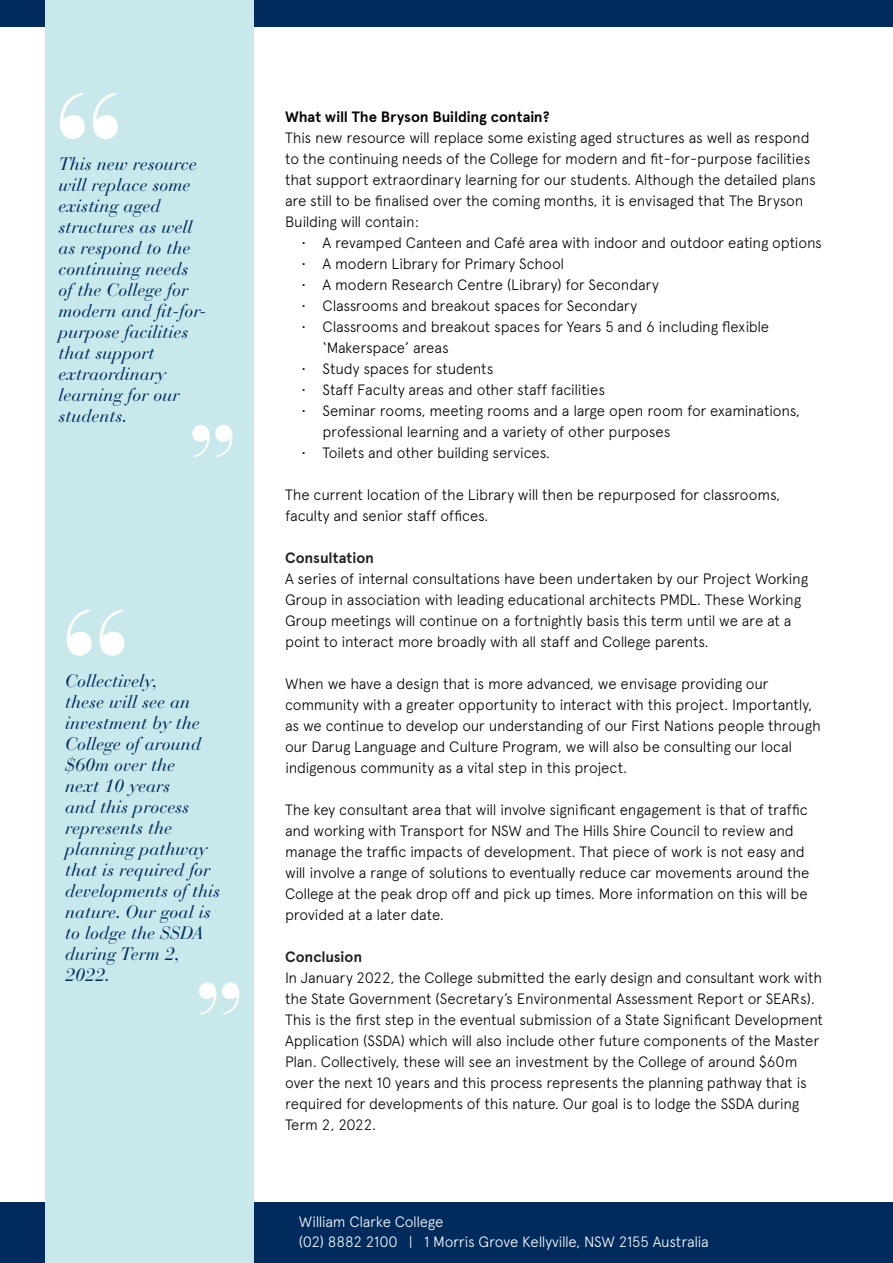
<style>
.page{position:relative;width:893px;height:1263px;background:#fff}
.page>*{position:absolute;margin:0;border:0;box-sizing:border-box;transform-origin:0 0}
.t1{font:700 148.2px "Bauer Bodoni Std";color:#fff}
.t2{font:700 102.9px "Bauer Bodoni Std";color:#fff}
.t3{font:italic 18px/21px "Bauer Bodoni Std";color:#002c5b}
.t4{font:300 15px/21px "Apercu";letter-spacing:-.015em;color:#070101}
.t5{font:300 15px "Apercu";letter-spacing:-.015em;color:#fff}
.t6{font:700 15px "Apercu";letter-spacing:-.005em;color:#070101}
.t7{font:700 15px "Apercu";letter-spacing:-.005em;color:#231f20}
</style>
<div class="page">
<div style="left:0;top:1202px;width:893px;height:61px;background:#002b5c"></div>
<div style="left:0;top:0;width:893px;height:27px;background:#002b5c"></div>
<div style="left:45px;top:0;width:209px;height:1263px;background:#c8e8ec"></div>
<p class="t1" style="left:52px;top:59px;width:76px">“</p>
<p class="t3" style="left:59px;top:153px;width:149px">This new resource will replace some existing aged structures as well as respond to the continuing needs of the College for modern and fit-for&shy;purpose facilities that support extraordinary learning for our students.</p>
<p class="t2" style="left:187px;top:402px;width:53px">”</p>
<p class="t1" style="left:59px;top:575px;width:76px">“</p>
<p class="t3" style="left:65px;top:670px;width:157px">Collectively,<br>these will see an investment by the<br>College of around $60m over the<br>next 10 years<br>and this process represents the planning pathway that is required for developments of this nature. Our goal is to lodge the SSDA during Term 2,<br>2022.</p>
<p class="t2" style="left:193px;top:959px;width:53px">”</p>
<p class="t6" style="left:285px;top:108px;width:266px">What will The Bryson Building contain?</p>
<p class="t4" style="left:285px;top:127px;width:532px">This new resource will replace some existing aged structures as well as respond to the continuing needs of the College for modern and fit-for-purpose facilities that support extraordinary learning for our students. Although the detailed plans are still to be finalised over the coming months, it is envisaged that The Bryson Building will contain:</p>
<p class="t4" style="left:302px;top:232px;width:522px">• A revamped Canteen and Café area with indoor and outdoor eating options</p>
<p class="t4" style="left:302px;top:253px;width:264px">• A modern Library for Primary School</p>
<p class="t4" style="left:302px;top:274px;width:359px">• A modern Research Centre (Library) for Secondary</p>
<p class="t4" style="left:302px;top:295px;width:337px">• Classrooms and breakout spaces for Secondary</p>
<p class="t4" style="left:323px;top:316px;width:448px;text-indent:-21px">• Classrooms and breakout spaces for Years 5 and 6 including flexible ‘Makerspace’ areas</p>
<p class="t4" style="left:302px;top:358px;width:193px">• Study spaces for students</p>
<p class="t4" style="left:302px;top:379px;width:305px">• Staff Faculty areas and other staff facilities</p>
<p class="t4" style="left:323px;top:400px;width:479px;text-indent:-21px">• Seminar rooms, meeting rooms and a large open room for examinations, professional learning and a variety of other purposes</p>
<p class="t4" style="left:302px;top:442px;width:250px">• Toilets and other building services.</p>
<p class="t4" style="left:285px;top:484px;width:497px">The current location of the Library will then be repurposed for classrooms, faculty and senior staff offices.</p>
<p class="t7" style="left:285px;top:549px;width:90px">Consultation</p>
<p class="t4" style="left:285px;top:568px;width:524px">A series of internal consultations have been undertaken by our Project Working Group in association with leading educational architects PMDL. These Working Group meetings will continue on a fortnightly basis this term until we are at a point to interact more broadly with all staff and College parents.</p>
<p class="t4" style="left:285px;top:673px;width:537px">When we have a design that is more advanced, we envisage providing our community with a greater opportunity to interact with this project. Importantly, as we continue to develop our understanding of our First Nations people through our Darug Language and Culture Program, we will also be consulting our local indigenous community as a vital step in this project.</p>
<p class="t4" style="left:285px;top:799px;width:526px">The key consultant area that will involve significant engagement is that of traffic and working with Transport for NSW and The Hills Shire Council to review and manage the traffic impacts of development. That piece of work is not easy and will involve a range of solutions to eventually reduce car movements around the College at the peak drop off and pick up times. More information on this will be provided at a later date.</p>
<p class="t7" style="left:285px;top:948px;width:79px">Conclusion</p>
<p class="t4" style="left:285px;top:967px;width:540px">In January 2022, the College submitted the early design and consultant work with the State Government (Secretary’s Environmental Assessment Report or SEARs).<br>This is the first step in the eventual submission of a State Significant Development Application (SSDA) which will also include other future components of the Master Plan. Collectively, these will see an investment by the College of around $60m over the next 10 years and this process represents the planning pathway that is required for developments of this nature. Our goal is to lodge the SSDA during Term 2, 2022.</p>
<p class="t5" style="left:299px;top:1213px;width:146px">William Clarke College</p>
<p class="t5" style="left:299px;top:1232px;width:411px">(02) 8882 2100 | 1 Morris Grove Kellyville, NSW 2155 Australia</p>
</div>
